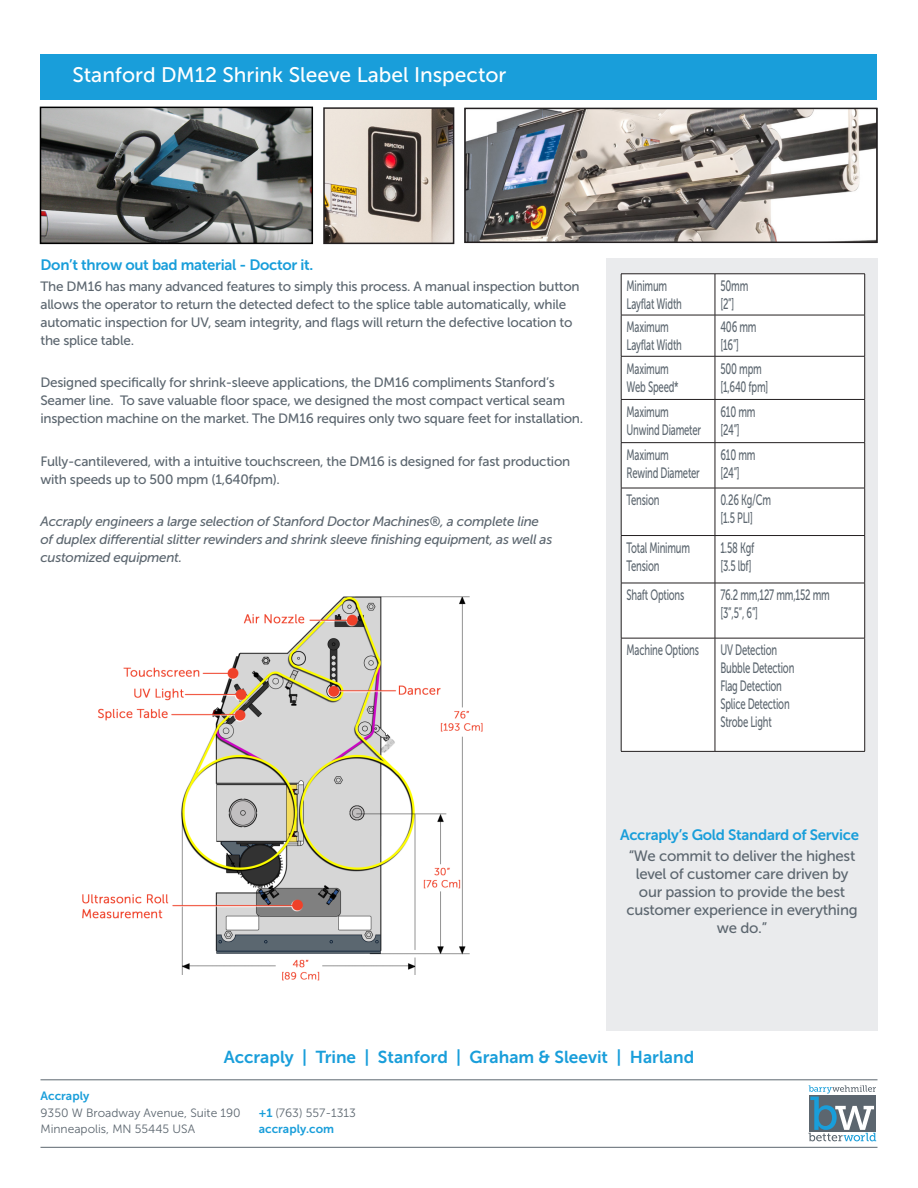
<style>
.page{position:relative;width:918px;height:1188px;background:#fff}
.page>*{position:absolute;margin:0;border:0;box-sizing:border-box;transform-origin:0 0}
.Page_2_Heading{font:21px "Museo Sans 500";color:#fff}
.Footer__Company___2n{font:17.25px "Museo Sans 700";color:#199eda}
.Page_2_Table_cells{font:15px/18px "Museo Sans 500";letter-spacing:-.02em;color:#5c666f;scale:.63 1}
.Page_2_Body{font:15px/18px "Museo Sans 500";letter-spacing:-.02em;color:#5c666f;text-align:center}
.Page_2_Intro{font:15px "Museo Sans 700";letter-spacing:-.02em;color:#199eda}
.Page_2_Subhead{font:15px "Museo Sans 700";letter-spacing:-.02em;color:#199eda}
.Page_2_Body-2{font:13.5px/18px "Museo Sans 500";letter-spacing:-.02em;color:#5c666f}
.Page_2_Body-3{font:italic 13.5px/18px "Museo Sans 500";letter-spacing:-.02em;color:#5c666f}
.Footer__Company{font:12px "Museo Sans 300";color:#5c666f}
.Footer__Company___2n-2{font:12px "Museo Sans 700";color:#199eda}
.Footer__Company-2{font:12px "Museo Sans 700";color:#199eda}
.s1{font-family:"Museo Sans 700";color:#199eda}
</style>
<div class="page">
<hr style="left:40px;top:1147px;width:838px;height:1px;background:#5c666f">
<hr style="left:40px;top:1080px;width:838px;height:1px;background:#5c666f">
<div style="left:40px;top:54px;width:838px;height:45px;background:#199eda"></div>
<div style="left:606px;top:258px;width:272px;height:772px;background:#eaebed"></div>
<svg style="left:809px;top:1085px;width:67px;height:56px"></svg>
<img style="left:326px;top:110px;width:125px;height:131px">
<div style="left:323px;top:107px;width:131px;height:137px;border:2px solid #231f20"></div>
<img style="left:43px;top:110px;width:267px;height:131px">
<div style="left:40px;top:107px;width:273px;height:137px;border:2px solid #000"></div>
<img style="left:467px;top:111px;width:408px;height:129px">
<div style="left:464px;top:108px;width:414px;height:135px;border:2px solid #231f20"></div>
<img style="left:82px;top:596px;width:401px;height:385px">
<div style="left:622px;top:275px;width:242px;height:40px;background:#fff"></div>
<div style="left:622px;top:316px;width:242px;height:435px;background:#fff"></div>
<hr style="left:621px;top:274px;width:94px;height:1px;background:#231f20">
<hr style="left:621px;top:274px;width:1px;height:41px;background:#231f20">
<hr style="left:715px;top:274px;width:150px;height:1px;background:#231f20">
<hr style="left:715px;top:274px;width:1px;height:41px;background:#231f20">
<hr style="left:864px;top:274px;width:1px;height:41px;background:#231f20">
<hr style="left:621px;top:315px;width:94px;height:1px;background:#231f20">
<hr style="left:621px;top:315px;width:1px;height:41px;background:#231f20">
<hr style="left:715px;top:315px;width:150px;height:1px;background:#231f20">
<hr style="left:715px;top:315px;width:1px;height:41px;background:#231f20">
<hr style="left:864px;top:315px;width:1px;height:41px;background:#231f20">
<hr style="left:621px;top:356px;width:94px;height:1px;background:#231f20">
<hr style="left:621px;top:356px;width:1px;height:43px;background:#231f20">
<hr style="left:715px;top:356px;width:150px;height:1px;background:#231f20">
<hr style="left:715px;top:356px;width:1px;height:43px;background:#231f20">
<hr style="left:864px;top:356px;width:1px;height:43px;background:#231f20">
<hr style="left:621px;top:399px;width:94px;height:1px;background:#231f20">
<hr style="left:621px;top:400px;width:1px;height:42px;background:#231f20">
<hr style="left:715px;top:399px;width:150px;height:1px;background:#231f20">
<hr style="left:715px;top:400px;width:1px;height:42px;background:#231f20">
<hr style="left:864px;top:400px;width:1px;height:42px;background:#231f20">
<hr style="left:621px;top:442px;width:94px;height:1px;background:#231f20">
<hr style="left:621px;top:443px;width:1px;height:45px;background:#231f20">
<hr style="left:715px;top:442px;width:150px;height:1px;background:#231f20">
<hr style="left:715px;top:443px;width:1px;height:45px;background:#231f20">
<hr style="left:864px;top:443px;width:1px;height:45px;background:#231f20">
<hr style="left:621px;top:488px;width:94px;height:1px;background:#231f20">
<hr style="left:621px;top:488px;width:1px;height:47px;background:#231f20">
<hr style="left:715px;top:488px;width:150px;height:1px;background:#231f20">
<hr style="left:715px;top:488px;width:1px;height:47px;background:#231f20">
<hr style="left:864px;top:488px;width:1px;height:47px;background:#231f20">
<hr style="left:621px;top:535px;width:94px;height:1px;background:#231f20">
<hr style="left:621px;top:536px;width:1px;height:47px;background:#231f20">
<hr style="left:715px;top:535px;width:150px;height:1px;background:#231f20">
<hr style="left:715px;top:536px;width:1px;height:47px;background:#231f20">
<hr style="left:864px;top:536px;width:1px;height:47px;background:#231f20">
<hr style="left:621px;top:583px;width:94px;height:1px;background:#231f20">
<hr style="left:621px;top:583px;width:1px;height:55px;background:#231f20">
<hr style="left:715px;top:583px;width:150px;height:1px;background:#231f20">
<hr style="left:715px;top:583px;width:1px;height:55px;background:#231f20">
<hr style="left:864px;top:583px;width:1px;height:55px;background:#231f20">
<hr style="left:621px;top:638px;width:94px;height:1px;background:#231f20">
<hr style="left:621px;top:638px;width:1px;height:113px;background:#231f20">
<hr style="left:715px;top:638px;width:150px;height:1px;background:#231f20">
<hr style="left:715px;top:638px;width:1px;height:113px;background:#231f20">
<hr style="left:864px;top:638px;width:1px;height:113px;background:#231f20">
<hr style="left:621px;top:751px;width:94px;height:1px;background:#231f20">
<hr style="left:715px;top:751px;width:150px;height:1px;background:#231f20">
<p class="Page_2_Heading" style="left:72px;top:63px;width:436px">Stanford DM12 Shrink Sleeve Label Inspector</p>
<p class="Page_2_Intro" style="left:40px;top:256px;width:274px">Don’t throw out bad material - Doctor it.</p>
<p class="Page_2_Body-2" style="left:40px;top:277px;width:541px">The DM16 has many advanced features to simply this process. A manual inspection button allows the operator to return the detected defect to the splice table automatically, while automatic inspection for UV, seam integrity, and flags will return the defective location to the splice table.</p>
<p class="Page_2_Body-2" style="left:40px;top:374px;width:544px">Designed specifically for shrink-sleeve applications, the DM16 compliments Stanford’s<br>Seamer line. To save valuable floor space, we designed the most compact vertical seam inspection machine on the market. The DM16 requires only two square feet for installation.</p>
<p class="Page_2_Body-2" style="left:40px;top:452px;width:531px">Fully-cantilevered, with a intuitive touchscreen, the DM16 is designed for fast production with speeds up to 500 mpm (1,640fpm).</p>
<p class="Page_2_Body-3" style="left:40px;top:513px;width:513px">Accraply engineers a large selection of Stanford Doctor Machines®, a complete line of duplex differential slitter rewinders and shrink sleeve finishing equipment, as well as customized equipment.</p>
<p class="Page_2_Table_cells" style="left:627px;top:277px;width:89px">Minimum<br>Layflat Width</p>
<p class="Page_2_Table_cells" style="left:720px;top:277px;width:46px">50mm [2”]</p>
<p class="Page_2_Table_cells" style="left:627px;top:318px;width:89px">Maximum<br>Layflat Width</p>
<p class="Page_2_Table_cells" style="left:720px;top:318px;width:59px">406 mm [16”]</p>
<p class="Page_2_Table_cells" style="left:627px;top:359px;width:84px">Maximum<br>Web Speed*</p>
<p class="Page_2_Table_cells" style="left:720px;top:359px;width:67px">500 mpm</p>
<p class="Page_2_Table_cells" style="left:720px;top:377px;width:78px">[1,640 fpm]</p>
<p class="Page_2_Table_cells" style="left:627px;top:403px;width:120px">Maximum<br>Unwind Diameter</p>
<p class="Page_2_Table_cells" style="left:720px;top:403px;width:57px">610 mm</p>
<p class="Page_2_Table_cells" style="left:720px;top:421px;width:32px">[24”]</p>
<p class="Page_2_Table_cells" style="left:627px;top:446px;width:118px">Maximum<br>Rewind Diameter</p>
<p class="Page_2_Table_cells" style="left:720px;top:446px;width:57px">610 mm</p>
<p class="Page_2_Table_cells" style="left:720px;top:464px;width:32px">[24”]</p>
<p class="Page_2_Table_cells" style="left:627px;top:491px;width:54px">Tension</p>
<p class="Page_2_Table_cells" style="left:720px;top:491px;width:82px">0.26 Kg/Cm</p>
<p class="Page_2_Table_cells" style="left:720px;top:509px;width:53px">[1.5 PLI]</p>
<p class="Page_2_Table_cells" style="left:627px;top:539px;width:102px">Total Minimum<br>Tension</p>
<p class="Page_2_Table_cells" style="left:720px;top:539px;width:55px">1.58 Kgf</p>
<p class="Page_2_Table_cells" style="left:720px;top:557px;width:51px">[3.5 lbf]</p>
<p class="Page_2_Table_cells" style="left:627px;top:586px;width:93px">Shaft Options</p>
<p class="Page_2_Table_cells" style="left:720px;top:586px;width:175px">76.2 mm,127 mm,152 mm</p>
<p class="Page_2_Table_cells" style="left:720px;top:604px;width:61px">[3”,5”, 6”]</p>
<p class="Page_2_Table_cells" style="left:627px;top:641px;width:117px">Machine Options</p>
<p class="Page_2_Table_cells" style="left:720px;top:641px;width:92px">UV Detection</p>
<p class="Page_2_Table_cells" style="left:720px;top:659px;width:119px">Bubble Detection</p>
<p class="Page_2_Table_cells" style="left:720px;top:677px;width:99px">Flag Detection</p>
<p class="Page_2_Table_cells" style="left:720px;top:695px;width:112px">Splice Detection</p>
<p class="Page_2_Table_cells" style="left:720px;top:713px;width:83px">Strobe Light</p>
<p class="Page_2_Subhead" style="left:620px;top:827px;width:240px">Accraply’s Gold Standard of Service</p>
<p class="Page_2_Body" style="left:626px;top:847px;width:233px">“We commit to deliver the highest level of customer care driven by our passion to provide the best customer experience in everything we do.”</p>
<p class="Footer__Company___2n" style="left:224px;top:1047px;width:472px">Accraply | Trine | Stanford | Graham &amp; Sleevit | Harland</p>
<p class="Footer__Company-2" style="left:40px;top:1089px;width:50px">Accraply</p>
<p class="Footer__Company" style="left:40px;top:1106px;width:202px">9350 W Broadway Avenue, Suite 190</p>
<p class="Footer__Company" style="left:40px;top:1123px;width:156px">Minneapolis, MN 55445 USA</p>
<p class="Footer__Company" style="left:259px;top:1106px;width:99px"><span class="s1">+1</span> (763) 557-1313</p>
<p class="Footer__Company___2n-2" style="left:259px;top:1122px;width:77px">accraply.com</p>
</div>
